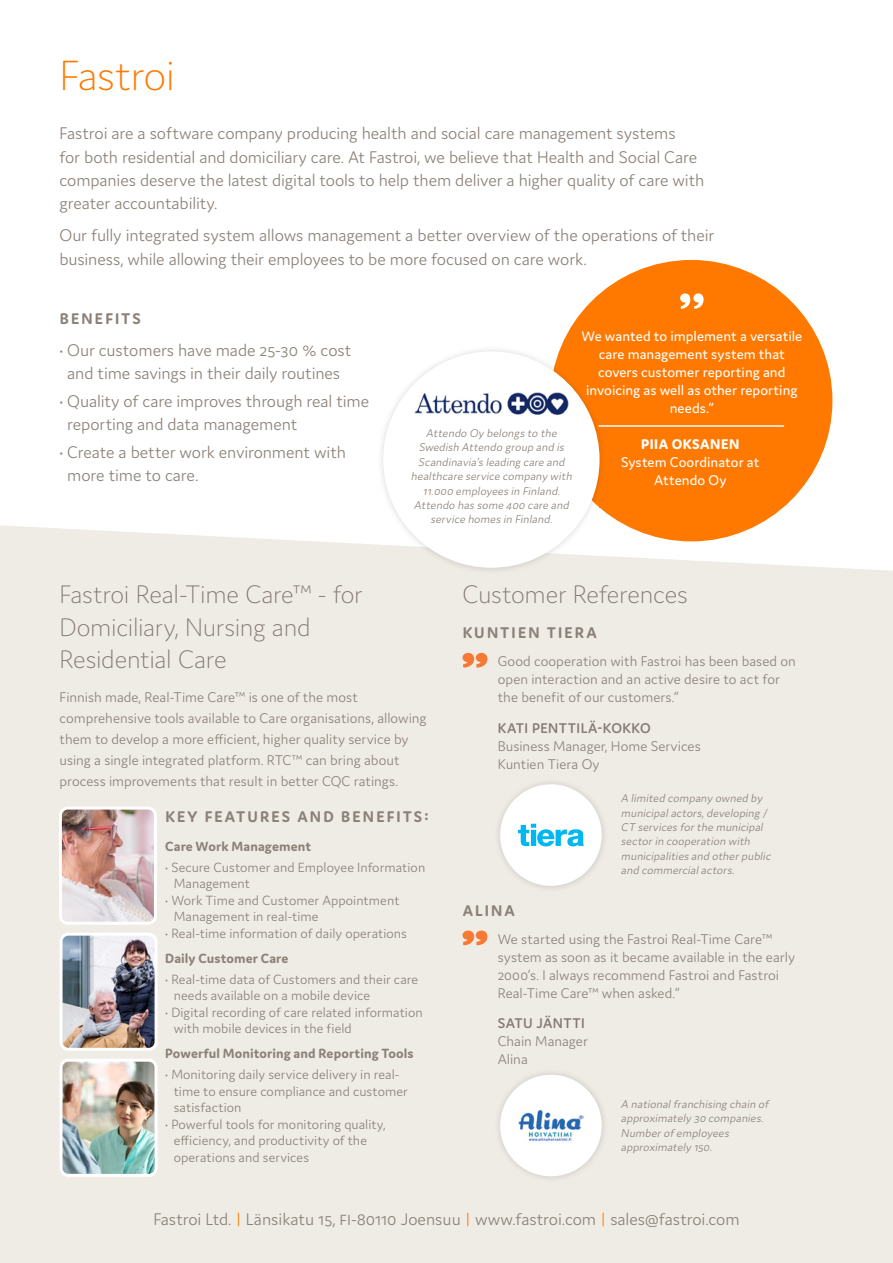
<style>
.page{position:relative;width:893px;height:1263px;background:#fff}
.page>*{position:absolute;margin:0;border:0;box-sizing:border-box;transform-origin:0 0}
.Otsikko_Perussivu{font:200 45px "Domus";letter-spacing:-.015em;color:#ff7900}
.Otsikko_Perussivu-2{font:200 27px/32.4px "Domus";letter-spacing:-.015em;color:#857974}
.Otsikko_Perussivu-3{font:300 18px/23.4px "Domus";letter-spacing:-.01em;color:#8b8178}
.Otsikko_Perussivu-4{font:700 16.5px "Domus";letter-spacing:.135em;color:#8b8178}
.t1{font:300 15px/18px "Domus";color:#8b8178}
.t2{font:15px/18px "Domus";color:#fff;text-align:center}
.t3{font:600 15px "Domus";letter-spacing:.025em;color:#857974}
.Bullet_point{font:300 14.25px/16.5px "Domus";color:#8b8178}
.t4{font:700 14.25px "Domus";letter-spacing:.01em;color:#8b8178}
.Otsikko_Perussivu-5{font:italic 300 12px/14.4px "Domus";color:#8b8178}
.s1{font-weight:800}
.s2{color:#ff7900}
</style>
<div class="page">
<div style="left:0;top:525px;width:893px;height:738px;background:#efece6"></div>
<div style="left:551px;top:261px;width:281px;height:280px;background:#ff7900;border-radius:50%"></div>
<svg style="left:680px;top:293px;width:24px;height:16px"></svg>
<hr style="left:599px;top:425px;width:185px;height:2px;background:#fff">
<div style="left:376px;top:344px;width:231px;height:231px;background:#000;opacity:.15"></div>
<div style="left:383px;top:351px;width:217px;height:217px;background:#fff;border-radius:50%"></div>
<img style="left:414px;top:392px;width:155px;height:23px">
<img style="left:60px;top:808px;width:93px;height:115px">
<div style="left:59px;top:806px;width:98px;height:119px;border:3px solid #fff;border-radius:7px"></div>
<img style="left:61px;top:934px;width:95px;height:115px">
<div style="left:60px;top:933px;width:98px;height:118px;border:3px solid #fff;border-radius:7px"></div>
<img style="left:61px;top:1060px;width:95px;height:115px">
<div style="left:60px;top:1059px;width:98px;height:118px;border:3px solid #fff;border-radius:7px"></div>
<div style="left:493px;top:1067px;width:116px;height:116px;background:#000;opacity:.15"></div>
<div style="left:500px;top:1075px;width:102px;height:101px;background:#fff;border-radius:50%"></div>
<img style="left:519px;top:1110px;width:64px;height:31px">
<div style="left:493px;top:777px;width:116px;height:116px;background:#000;opacity:.15"></div>
<div style="left:500px;top:784px;width:102px;height:102px;background:#fff;border-radius:50%"></div>
<svg style="left:518px;top:824px;width:66px;height:22px"></svg>
<svg style="left:462px;top:930px;width:25px;height:15px"></svg>
<svg style="left:462px;top:653px;width:25px;height:14px"></svg>
<p class="Otsikko_Perussivu" style="left:60px;top:51px;width:117px">Fastroi</p>
<p class="Otsikko_Perussivu-3" style="left:60px;top:121px;width:646px">Fastroi are a software company producing health and social care management systems<br>for both residential and domiciliary care. At Fastroi, we believe that Health and Social Care companies deserve the latest digital tools to help them deliver a higher quality of care with greater accountability.</p>
<p class="Otsikko_Perussivu-3" style="left:60px;top:224px;width:656px">Our fully integrated system allows management a better overview of the operations of their business, while allowing their employees to be more focused on care work.</p>
<p class="Otsikko_Perussivu-4" style="left:60px;top:309px;width:83px">BENEFITS</p>
<p class="Otsikko_Perussivu-3" style="left:60px;top:338px;width:293px;text-align:center">• Our customers have made 25-30 % cost and time savings in their daily routines</p>
<p class="Otsikko_Perussivu-3" style="left:67px;top:389px;width:303px;text-indent:-8px">• Quality of care improves through real time reporting and data management</p>
<p class="Otsikko_Perussivu-3" style="left:67px;top:440px;width:280px;text-indent:-8px">• Create a better work environment with more time to care.</p>
<p class="Otsikko_Perussivu-5" style="left:411px;top:426px;width:165px;text-align:center">Attendo Oy belongs to the<br>Swedish Attendo group and is<br>Scandinavia’s leading care and healthcare service company with<br>11.000 employees in Finland.<br>Attendo has some 400 care and service homes in Finland.</p>
<p class="t2" style="left:581px;top:327px;width:222px">We wanted to implement a versatile care management system that covers customer reporting and invoicing as well as other reporting needs.”</p>
<p class="t2" style="left:621px;top:435px;width:140px"><span class="s1">PIIA OKSANEN<br></span>System Coordinator at<br>Attendo Oy</p>
<p class="Otsikko_Perussivu-2" style="left:60px;top:578px;width:305px">Fastroi Real-Time Care™ - for<br>Domiciliary, Nursing and<br>Residential Care</p>
<p class="t1" style="left:60px;top:686px;width:368px;line-height:21px">Finnish made, Real-Time Care™ is one of the most comprehensive tools available to Care organisations, allowing them to develop a more efficient, higher quality service by using a single integrated platform. RTC™ can bring about process improvements that result in better CQC ratings.</p>
<p class="Otsikko_Perussivu-4" style="left:165px;top:807px;width:265px">KEY FEATURES AND BENEFITS:</p>
<p class="t4" style="left:165px;top:839px;width:148px">Care Work Management</p>
<p class="Bullet_point" style="left:174px;top:859px;width:253px;text-indent:-9px">• Secure Customer and Employee Information<br>Management</p>
<p class="Bullet_point" style="left:174px;top:892px;width:227px;text-indent:-9px">• Work Time and Customer Appointment<br>Management in real-time</p>
<p class="Bullet_point" style="left:165px;top:925px;width:243px">• Real-time information of daily operations</p>
<p class="t4" style="left:165px;top:950px;width:125px">Daily Customer Care</p>
<p class="Bullet_point" style="left:174px;top:971px;width:246px;text-indent:-9px">• Real-time data of Customers and their care needs available on a mobile device</p>
<p class="Bullet_point" style="left:174px;top:1004px;width:250px;text-indent:-9px">• Digital recording of care related information with mobile devices in the field</p>
<p class="t4" style="left:165px;top:1046px;width:250px">Powerful Monitoring and Reporting Tools</p>
<p class="Bullet_point" style="left:174px;top:1066px;width:236px;text-indent:-9px">• Monitoring daily service delivery in real&shy;time to ensure compliance and customer satisfaction</p>
<p class="Bullet_point" style="left:174px;top:1115px;width:213px;text-indent:-9px">• Powerful tools for monitoring quality, efficiency, and productivity of the operations and services</p>
<p class="Otsikko_Perussivu-2" style="left:462px;top:578px;width:227px">Customer References</p>
<p class="Otsikko_Perussivu-4" style="left:463px;top:624px;width:136px">KUNTIEN TIERA</p>
<p class="t1" style="left:498px;top:652px;width:300px">Good cooperation with Fastroi has been based on open interaction and an active desire to act for the benefit of our customers.”</p>
<p class="t3" style="left:498px;top:719px;width:154px">KATI PENTTILÄ-KOKKO</p>
<p class="t1" style="left:498px;top:737px;width:204px">Business Manager, Home Services</p>
<p class="t1" style="left:498px;top:755px;width:103px">Kuntien Tiera Oy</p>
<p class="Otsikko_Perussivu-4" style="left:463px;top:901px;width:54px">ALINA</p>
<p class="Otsikko_Perussivu-5" style="left:621px;top:791px;width:153px">A limited company owned by municipalactors,developing /<br>CT services forthe municipal sectorin cooperation with municipalities and otherpublic and commercialactors.</p>
<p class="t1" style="left:498px;top:929px;width:299px">We started using the Fastroi Real-Time Care™ system as soon as it became available in the early 2000’s. I always recommend Fastroi and Fastroi Real-Time Care™ when asked.”</p>
<p class="t3" style="left:498px;top:1015px;width:88px">SATU JÄNTTI</p>
<p class="t1" style="left:498px;top:1032px;width:92px">Chain Manager</p>
<p class="t1" style="left:498px;top:1050px;width:32px">Alina</p>
<p class="Otsikko_Perussivu-5" style="left:621px;top:1096px;width:150px">A nationalfranchising chain of approximately 30 companies.<br>Numberof employees approximately 150.</p>
<p class="Otsikko_Perussivu-3" style="left:153px;top:1207px;width:588px">Fastroi Ltd. <span class="s2">|</span> Länsikatu 15, fi-80110 Joensuu <span class="s2">|</span> www.fastroi.com <span class="s2">|</span> sales@fastroi.com</p>
</div>
